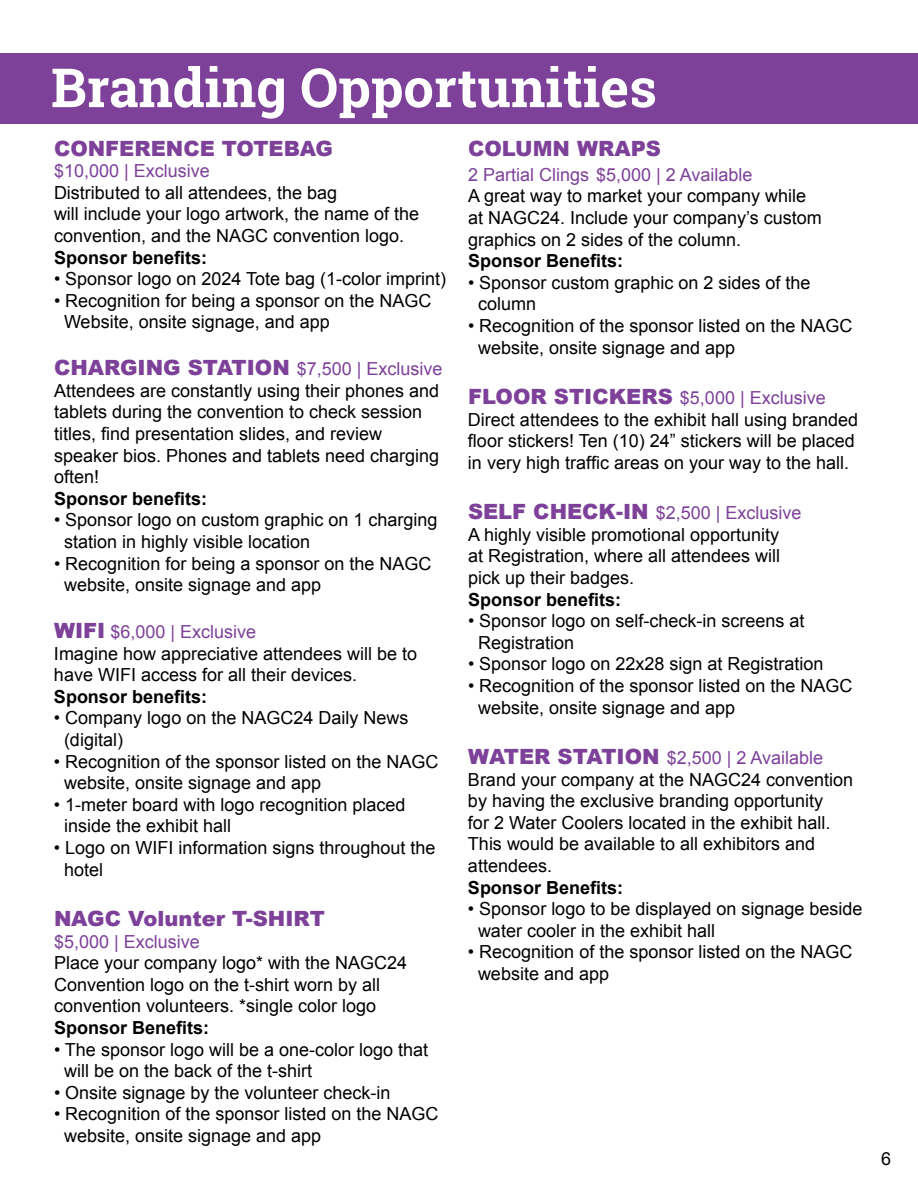
<style>
.page{position:relative;width:918px;height:1188px;background:#fff}
.page>*{position:absolute;margin:0;border:0;box-sizing:border-box;transform-origin:0 0}
.t1{font:700 54px "Roboto Slab";color:#fff}
.t2{font:900 21px "Arial";color:#7d4199}
.t3{font:18px/21.6px "Arial";color:#000}
.t4{font:700 18px "Arial";color:#000}
.t5{font:18px "Arial";color:#7d4199}
.s1{font-weight:900;font-size:21px;color:#7d4199}
.s2{color:#7d4199}
</style>
<div class="page">
<div style="left:0;top:54px;width:918px;height:70px;background:#7d4199"></div>
<h1 class="t1" style="left:51px;top:51px;width:607px">Branding Opportunities</h1>
<p class="t2" style="left:54px;top:133px;width:281px">CONFERENCE TOTEBAG</p>
<p class="t5" style="left:54px;top:159px;width:157px">$10,000 | Exclusive</p>
<p class="t3" style="left:54px;top:182px;width:367px">Distributed to all attendees, the bag<br>will include your logo artwork, the name of the convention, and the NAGC convention logo.</p>
<p class="t4" style="left:54px;top:245px;width:155px">Sponsor benefits:</p>
<p class="t3" style="left:54px;top:268px;width:394px">• Sponsor logo on 2024 Tote bag (1-color imprint)</p>
<p class="t3" style="left:64px;top:290px;width:369px;text-indent:-10px">• Recognition for being a sponsor on the NAGC<br>Website, onsite signage, and app</p>
<p class="t3" style="left:54px;top:358px;width:390px"><span class="s1">CHARGING STATION</span> <span class="s2">$7,500 | Exclusive </span>Attendees are constantly using their phones and tablets during the convention to check session titles, find presentation slides, and review speaker bios. Phones and tablets need charging often!</p>
<p class="t4" style="left:54px;top:487px;width:155px">Sponsor benefits:</p>
<p class="t3" style="left:64px;top:509px;width:375px;text-indent:-10px">• Sponsor logo on custom graphic on 1 charging station in highly visible location</p>
<p class="t3" style="left:64px;top:553px;width:369px;text-indent:-10px">• Recognition for being a sponsor on the NAGC website, onsite signage and app</p>
<p class="t3" style="left:54px;top:621px;width:365px"><span class="s1">WIFI</span> <span class="s2">$6,000 | Exclusive<br></span>Imagine how appreciative attendees will be to have WIFI access for all their devices.</p>
<p class="t4" style="left:54px;top:685px;width:155px">Sponsor benefits:</p>
<p class="t3" style="left:64px;top:707px;width:346px;text-indent:-10px">• Company logo on the NAGC24 Daily News (digital)</p>
<p class="t3" style="left:64px;top:751px;width:376px;text-indent:-10px">• Recognition of the sponsor listed on the NAGC website, onsite signage and app</p>
<p class="t3" style="left:64px;top:794px;width:343px;text-indent:-10px">• 1-meter board with logo recognition placed inside the exhibit hall</p>
<p class="t3" style="left:64px;top:837px;width:373px;text-indent:-10px">• Logo on WIFI information signs throughout the hotel</p>
<p class="t2" style="left:54px;top:903px;width:272px">NAGC Volunter T-SHIRT</p>
<p class="t5" style="left:54px;top:929px;width:147px">$5,000 | Exclusive</p>
<p class="t3" style="left:54px;top:952px;width:355px">Place your company logo* with the NAGC24<br>Convention logo on the t-shirt worn by all convention volunteers. *single color logo</p>
<p class="t4" style="left:54px;top:1016px;width:157px">Sponsor Benefits:</p>
<p class="t3" style="left:64px;top:1039px;width:366px;text-indent:-10px">• The sponsor logo will be a one-color logo that will be on the back of the t-shirt</p>
<p class="t3" style="left:54px;top:1082px;width:338px">• Onsite signage by the volunteer check-in</p>
<p class="t3" style="left:64px;top:1103px;width:376px;text-indent:-10px">• Recognition of the sponsor listed on the NAGC website, onsite signage and app</p>
<p class="t2" style="left:468px;top:133px;width:195px">COLUMN WRAPS</p>
<p class="t5" style="left:468px;top:163px;width:286px">2 Partial Clings $5,000 | 2 Available</p>
<p class="t3" style="left:468px;top:185px;width:355px">A great way to market your company while at NAGC24. Include your company’s custom graphics on 2 sides of the column.</p>
<p class="t4" style="left:468px;top:249px;width:157px">Sponsor Benefits:</p>
<p class="t3" style="left:478px;top:272px;width:334px;text-indent:-10px">• Sponsor custom graphic on 2 sides of the column</p>
<p class="t3" style="left:478px;top:315px;width:376px;text-indent:-10px">• Recognition of the sponsor listed on the NAGC website, onsite signage and app</p>
<p class="t3" style="left:468px;top:387px;width:392px"><span class="s1">FLOOR STICKERS</span> <span class="s2">$5,000 | Exclusive </span>Direct attendees to the exhibit hall using branded floor stickers! Ten (10) 24” stickers will be placed in very high traffic areas on your way to the hall.</p>
<p class="t3" style="left:468px;top:502px;width:335px"><span class="s1">SELF CHECK-IN</span> <span class="s2">$2,500 | Exclusive </span>A highly visible promotional opportunity<br>at Registration, where all attendees will pick up their badges.</p>
<p class="t4" style="left:468px;top:587px;width:155px">Sponsor benefits:</p>
<p class="t3" style="left:478px;top:610px;width:328px;text-indent:-10px">• Sponsor logo on self-check-in screens at<br>Registration</p>
<p class="t3" style="left:468px;top:653px;width:357px">• Sponsor logo on 22x28 sign at Registration</p>
<p class="t3" style="left:478px;top:675px;width:376px;text-indent:-10px">• Recognition of the sponsor listed on the NAGC website, onsite signage and app</p>
<p class="t3" style="left:468px;top:747px;width:387px"><span class="s1">WATER STATION</span> <span class="s2">$2,500 | 2 Available </span>Brand your company at the NAGC24 convention by having the exclusive branding opportunity<br>for 2 Water Coolers located in the exhibit hall.<br>This would be available to all exhibitors and attendees.</p>
<p class="t4" style="left:468px;top:875px;width:157px">Sponsor Benefits:</p>
<p class="t3" style="left:478px;top:898px;width:386px;text-indent:-10px">• Sponsor logo to be displayed on signage beside water cooler in the exhibit hall</p>
<p class="t3" style="left:478px;top:941px;width:376px;text-indent:-10px">• Recognition of the sponsor listed on the NAGC website and app</p>
<p class="t3" style="left:881px;top:1149px;width:12px">6</p>
</div>
